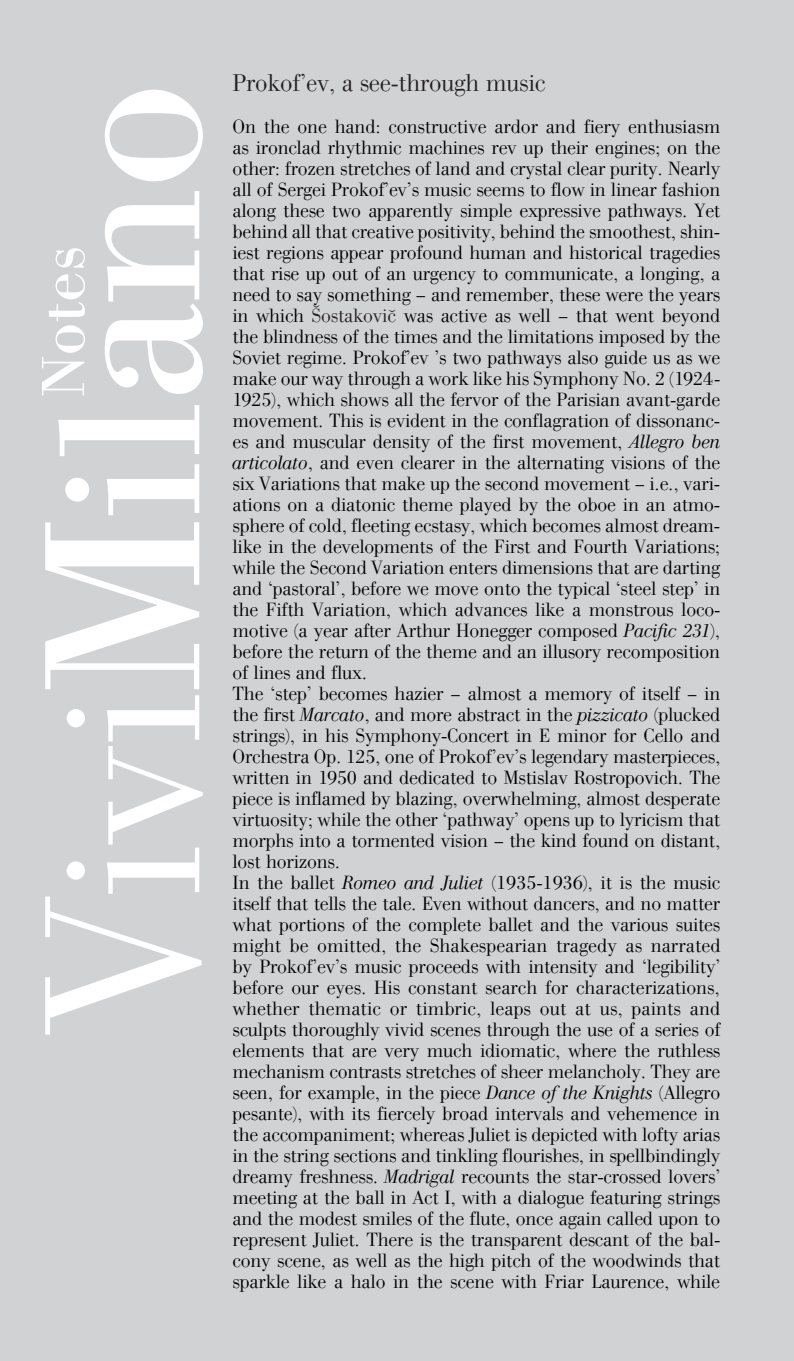
<style>
.page{position:relative;width:794px;height:1361px;background:#d1d2d4}
.page>*{position:absolute;margin:0;border:0;box-sizing:border-box;transform-origin:0 0}
.t1{font:199.4px "AT Our Bodoni";letter-spacing:-.005em;color:#fff}
.t2{font:60px "AT Our Bodoni";color:#fff}
.t3{font:300 24px "AT Our Bodoni";letter-spacing:-.005em;color:#231f20}
.t4{font:300 19px/21px "AT Our Bodoni";letter-spacing:-.01em;color:#000001}
.s1{font-weight:300;font-size:220px}
.s2{font-weight:300}
.s3{font-size:220px}
.s4{color:#231f20}
.s5{font-style:italic}
</style>
<div class="page">
<h1 class="t1" style="left:13px;top:1032px;width:951px;rotate:-90deg"><span class="s1">V</span><span class="s2">ivi</span><span class="s3">M</span>ilano</h1>
<h2 class="t2" style="left:28px;top:397px;width:153px;rotate:-90deg">Notes</h2>
<p class="t3" style="left:232px;top:69px;width:314px">Prokof’ev, a see-through music</p>
<p class="t4" style="left:232px;top:117px;width:489px">On the one hand: constructive ardor and fiery enthusiasm as ironclad rhythmic machines rev up their engines; on the other: frozen stretches of land and crystal clear purity. Nearly all of Sergei Prokof’ev’s music seems to flow in linear fashion along these two apparently simple expressive pathways. Yet behind all that creative positivity, behind the smoothest, shin&shy;iest regions appear profound human and historical tragedies that rise up out of an urgency to communicate, a longing, a need to say something – and remember, these were the years in which <span class="s4">Šostakovicˇ</span> was active as well – that went beyond the blindness of the times and the limitations imposed by the Soviet regime. Prokof’ev ’s two pathways also guide us as we make our way through a work like his Symphony No. 2 (1924- 1925), which shows all the fervor of the Parisian avant-garde movement. This is evident in the conflagration of dissonanc&shy;es and muscular density of the first movement, <span class="s5">Allegro ben articolato</span>, and even clearer in the alternating visions of the six Variations that make up the second movement – i.e., vari&shy;ations on a diatonic theme played by the oboe in an atmo&shy;sphere of cold, fleeting ecstasy, which becomes almost dream&shy;like in the developments of the First and Fourth Variations; while the Second Variation enters dimensions that are darting and ‘pastoral’, before we move onto the typical ‘steel step’ in the Fifth Variation, which advances like a monstrous loco&shy;motive (a year after Arthur Honegger composed <span class="s5">Pacific 231</span>), before the return of the theme and an illusory recomposition of lines and flux.<br>The ‘step’ becomes hazier – almost a memory of itself – in the first <span class="s5">Marcato</span>, and more abstract in the <span class="s5">pizzicato</span> (plucked strings), in his Symphony-Concert in E minor for Cello and Orchestra Op. 125, one of Prokof’ev’s legendary masterpieces, written in 1950 and dedicated to Mstislav Rostropovich. The piece is inflamed by blazing, overwhelming, almost desperate virtuosity; while the other ‘pathway’ opens up to lyricism that morphs into a tormented vision – the kind found on distant, lost horizons.<br>In the ballet <span class="s5">Romeo and Juliet</span> (1935-1936), it is the music itself that tells the tale. Even without dancers, and no matter what portions of the complete ballet and the various suites might be omitted, the Shakespearian tragedy as narrated by Prokof’ev’s music proceeds with intensity and ‘legibility’ before our eyes. His constant search for characterizations, whether thematic or timbric, leaps out at us, paints and sculpts thoroughly vivid scenes through the use of a series of elements that are very much idiomatic, where the ruthless mechanism contrasts stretches of sheer melancholy. They are seen, for example, in the piece <span class="s5">Dance of the Knights</span> (Allegro pesante), with its fiercely broad intervals and vehemence in the accompaniment; whereas Juliet is depicted with lofty arias in the string sections and tinkling flourishes, in spellbindingly dreamy freshness. <span class="s5">Madrigal</span> recounts the star-crossed lovers’ meeting at the ball in Act I, with a dialogue featuring strings and the modest smiles of the flute, once again called upon to represent Juliet. There is the transparent descant of the bal&shy;cony scene, as well as the high pitch of the woodwinds that sparkle like a halo in the scene with Friar Laurence, while</p>
</div>
